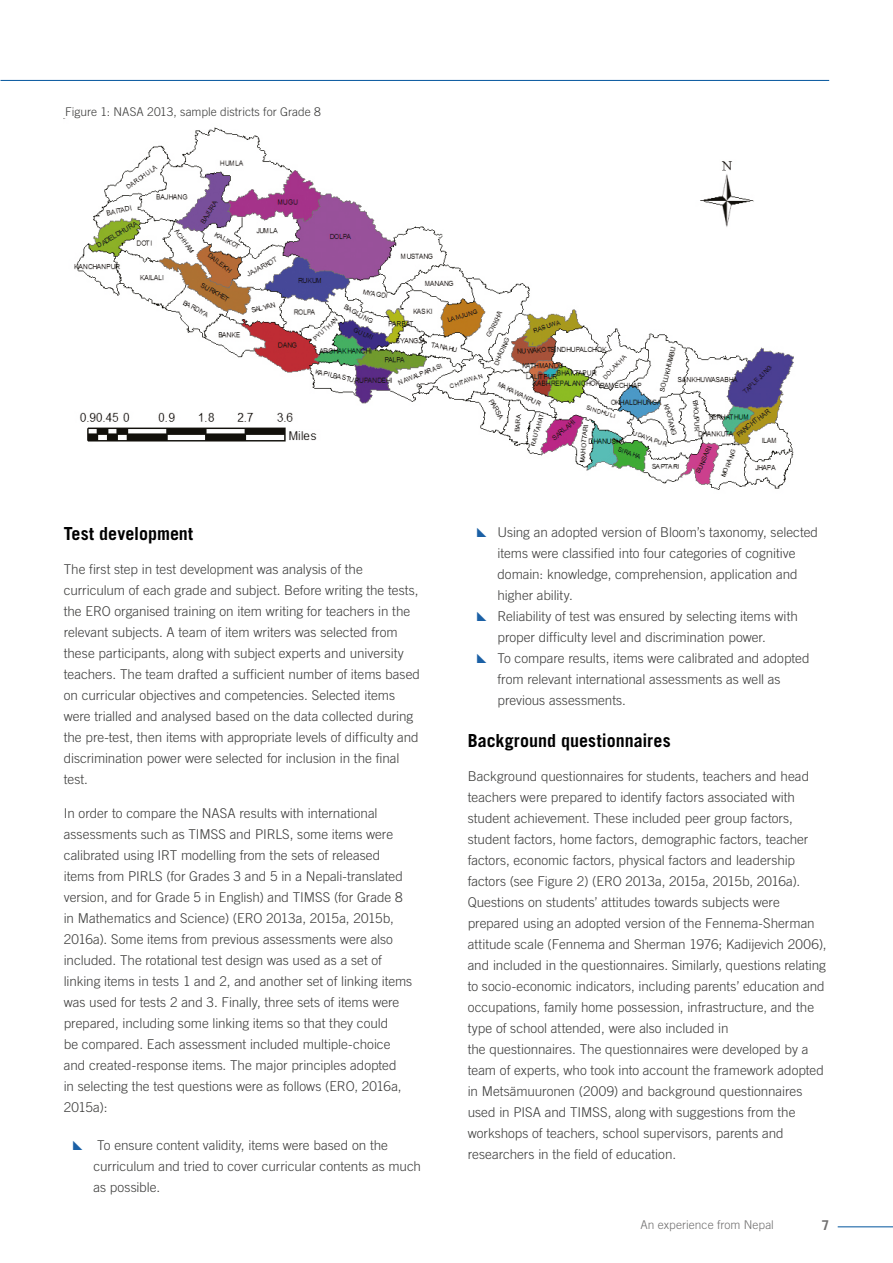
<style>
.page{position:relative;width:893px;height:1263px;background:#fff}
.page>*{position:absolute;margin:0;border:0;box-sizing:border-box;transform-origin:0 0}
.t1{font:700 18px "Trade Gothic LT Std";color:#000}
.t2{font:300 13.5px/21px "Trade Gothic LT Std";color:#3c3c3b}
.t3{font:700 13.5px "Trade Gothic LT Std";color:#706f6f}
.t4{font:300 12px "Trade Gothic LT Std";letter-spacing:.005em;color:#3c3c3b}
.t5{font:300 12px "Trade Gothic LT Std";letter-spacing:.005em;color:#706f6f}
</style>
<div class="page">
<img style="left:74px;top:127px;width:720px;height:363px">
<hr style="left:838px;top:1226px;width:55px;height:1px;background:#00549c">
<hr style="left:0;top:80px;width:829px;height:1px;background:#00549c">
<p class="t4" style="left:65px;top:105px;width:257px">Figure 1: NASA 2013, sample districts for Grade 8</p>
<h1 class="t1" style="left:64px;top:523px;width:131px">Test development</h1>
<p class="t2" style="left:64px;top:559px;width:358px">The first step in test development was analysis of the curriculum of each grade and subject. Before writing the tests, the ERO organised training on item writing for teachers in the relevant subjects. A team of item writers was selected from these participants, along with subject experts and university teachers. The team drafted a sufficient number of items based on curricular objectives and competencies. Selected items were trialled and analysed based on the data collected during the pre-test, then items with appropriate levels of difficulty and discrimination power were selected for inclusion in the final test.</p>
<p class="t2" style="left:64px;top:802px;width:350px">In order to compare the NASA results with international assessments such as TIMSS and PIRLS, some items were calibrated using IRT modelling from the sets of released items from PIRLS (for Grades 3 and 5 in a Nepali-translated version, and for Grade 5 in English) and TIMSS (for Grade 8 in Mathematics and Science) (ERO 2013a, 2015a, 2015b, 2016a). Some items from previous assessments were also included. The rotational test design was used as a set of linking items in tests 1 and 2, and another set of linking items was used for tests 2 and 3. Finally, three sets of items were prepared, including some linking items so that they could<br>be compared. Each assessment included multiple-choice and created-response items. The major principles adopted<br>in selecting the test questions were as follows (ERO, 2016a, 2015a):</p>
<p class="t2" style="left:94px;top:1134px;width:329px">To ensure content validity, items were based on the curriculum and tried to cover curricular contents as much as possible.</p>
<p class="t2" style="left:497px;top:522px;width:322px">Using an adopted version of Bloom’s taxonomy, selected items were classified into four categories of cognitive domain: knowledge, comprehension, application and higher ability.<br>Reliability of test was ensured by selecting items with proper difficulty level and discrimination power.<br>To compare results, items were calibrated and adopted from relevant international assessments as well as previous assessments.</p>
<h1 class="t1" style="left:468px;top:730px;width:205px">Background questionnaires</h1>
<p class="t2" style="left:468px;top:765px;width:360px">Background questionnaires for students, teachers and head teachers were prepared to identify factors associated with student achievement. These included peer group factors, student factors, home factors, demographic factors, teacher factors, economic factors, physical factors and leadership factors (see Figure 2) (ERO 2013a, 2015a, 2015b, 2016a).<br>Questions on students’ attitudes towards subjects were prepared using an adopted version of the Fennema-Sherman attitude scale (Fennema and Sherman 1976; Kadijevich 2006), and included in the questionnaires. Similarly, questions relating to socio-economic indicators, including parents’ education and occupations, family home possession, infrastructure, and the type of school attended, were also included in<br>the questionnaires. The questionnaires were developed by a team of experts, who took into account the framework adopted in Metsämuuronen (2009) and background questionnaires used in PISA and TIMSS, along with suggestions from the workshops of teachers, school supervisors, parents and researchers in the field of education.</p>
<p class="t5" style="left:640px;top:1218px;width:135px">An experience from Nepal</p>
<p class="t3" style="left:822px;top:1217px;width:9px">7</p>
</div>
